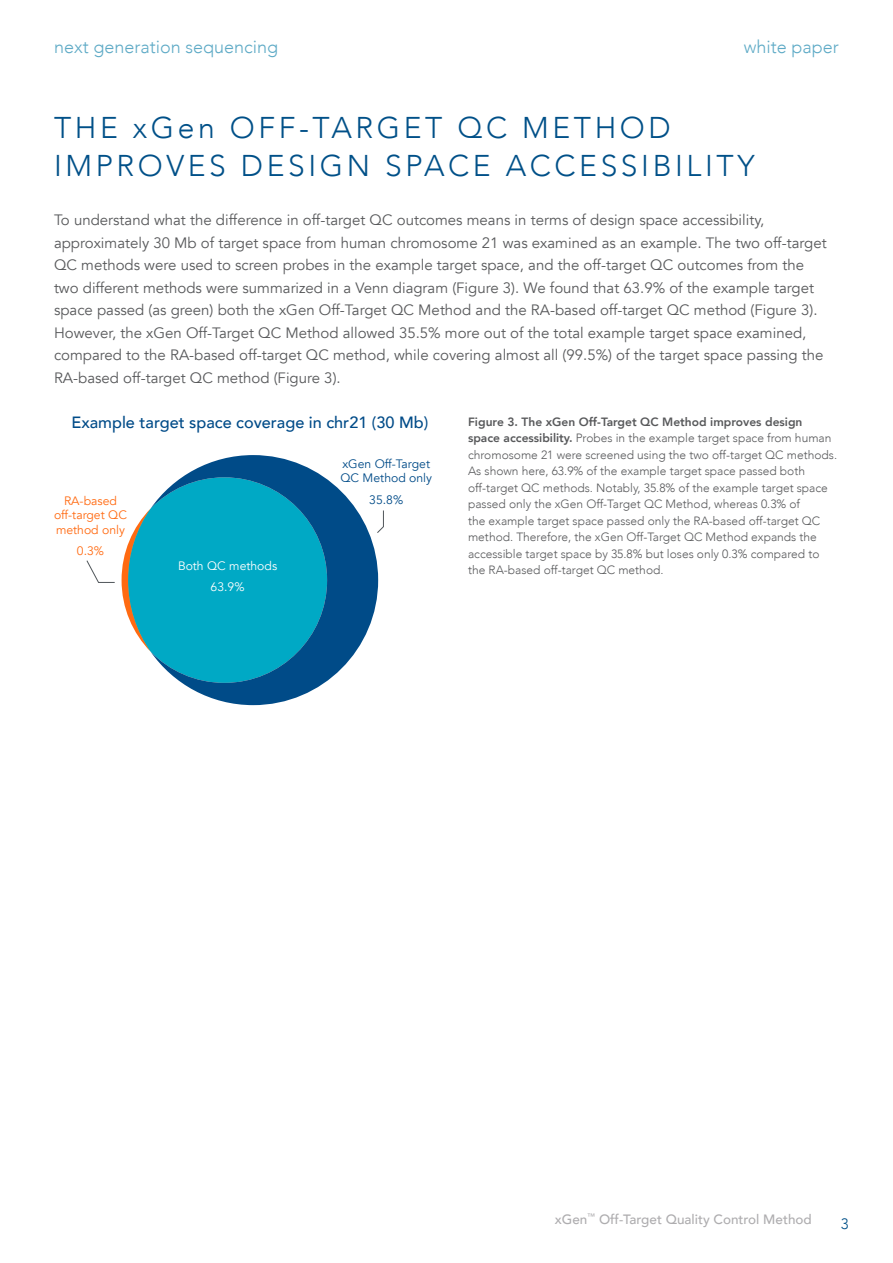
<style>
.page{position:relative;width:893px;height:1263px;background:#fff}
.page>*{position:absolute;margin:0;border:0;box-sizing:border-box;transform-origin:0 0}
.t1{font:300 30px/37.5px "Avenir";letter-spacing:.12em;color:#005088}
.t2{font:300 18px "Avenir";color:#5eaac6}
.t3{font:500 16.2px "Avenir";color:#004b88}
.t4{font:15px/22.5px "Avenir";color:#58595b}
.t5{font:300 15px "Avenir";color:#005088}
.t6{font:500 13.5px "Avenir";color:#aeadaf}
.t7{font:12.15px/14.7px "Avenir";color:#ff6a11;text-align:center}
.t8{font:12.15px/14.7px "Avenir";color:#004b88}
.t9{font:12.15px/21.3px "Avenir";color:#fff;text-align:center}
.t10{font:300 12px/16.5px "Avenir";color:#58595b}
.s1{font-weight:800}
</style>
<div class="page">
<svg style="left:182px;top:455px;width:196px;height:250px;fill:#004b88"></svg>
<svg style="left:122px;top:477px;width:205px;height:206px;background:#1ea6c0"></svg>
<svg style="left:377px;top:510px;width:7px;height:23px"></svg>
<svg style="left:86px;top:560px;width:29px;height:23px"></svg>
<p class="t2" style="left:54px;top:36px;width:226px">next generation sequencing</p>
<p class="t2" style="left:744px;top:36px;width:97px">white paper</p>
<h1 class="t1" style="left:54px;top:109px;width:702px">THE xGen OFF-TARGET QC METHOD<br>IMPROVES DESIGN SPACE ACCESSIBILITY</h1>
<p class="t4" style="left:54px;top:209px;width:774px">To understand what the difference in off-target QC outcomes means in terms of design space accessibility, approximately 30 Mb of target space from human chromosome 21 was examined as an example. The two off-target QC methods were used to screen probes in the example target space, and the off-target QC outcomes from the two different methods were summarized in a Venn diagram (Figure 3). We found that 63.9% of the example target space passed (as green) both the xGen Off-Target QC Method and the RA-based off-target QC method (Figure 3).<br>However, the xGen Off-Target QC Method allowed 35.5% more out of the total example target space examined, compared to the RA-based off-target QC method, while covering almost all (99.5%) of the target space passing the RA-based off-target QC method (Figure 3).</p>
<p class="t3" style="left:71px;top:408px;width:358px">Example target space coverage in chr21 (30 Mb)</p>
<p class="t10" style="left:468px;top:413px;width:370px"><span class="s1">Figure 3. The xGen Off-Target QC Method improves design space accessibility.</span> Probes in the example target space from human chromosome 21 were screened using the two off-target QC methods.<br>As shown here, 63.9% of the example target space passed both off-target QC methods. Notably, 35.8% of the example target space passed only the xGen Off-Target QC Method, whereas 0.3% of<br>the example target space passed only the RA-based off-target QC method. Therefore, the xGen Off-Target QC Method expands the accessible target space by 35.8% but loses only 0.3% compared to the RA-based off-target QC method.</p>
<p class="t8" style="left:340px;top:456px;width:93px">xGen Off-Target<br>QC Method only</p>
<p class="t8" style="left:369px;top:492px;width:35px">35.8%</p>
<p class="t7" style="left:54px;top:493px;width:74px">RA-based off-target QC method only</p>
<p class="t7" style="left:77px;top:544px;width:29px">0.3%</p>
<p class="t9" style="left:178px;top:555px;width:101px">Both QC methods<br>63.9%</p>
<p class="t6" style="left:555px;top:1207px;width:258px">xGen<sup>™</sup> Off-Target Quality Control Method</p>
<p class="t5" style="left:841px;top:1214px;width:9px">3</p>
</div>
